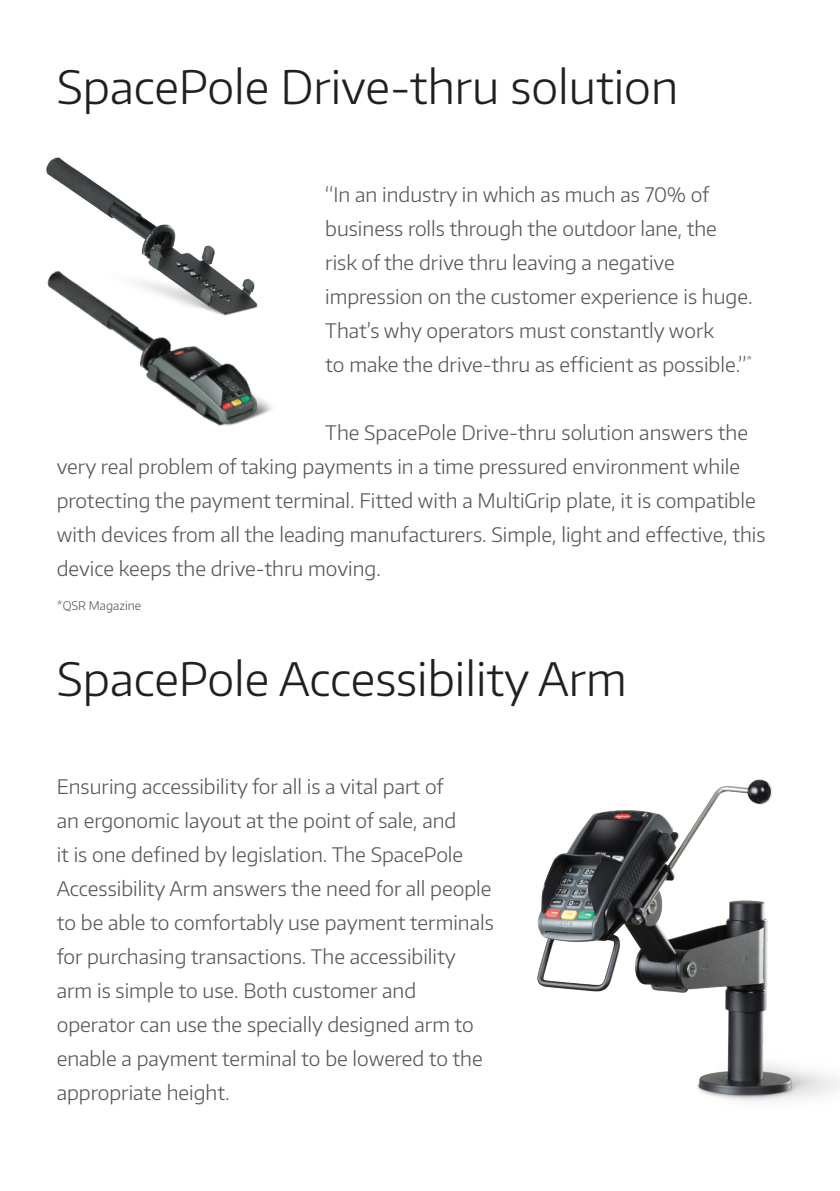
<style>
.page{position:relative;width:840px;height:1191px;background:#fff}
.page>*{position:absolute;margin:0;border:0;box-sizing:border-box;transform-origin:0 0}
.t1{font:300 46px "Encode Sans";color:#231f20}
.t2{font:300 20px/34px "Encode Sans";color:#57585a}
.t3{font:300 12px "Encode Sans";color:#57585a}
</style>
<div class="page">
<img style="left:46px;top:157px;width:126px;height:71px">
<img style="left:47px;top:228px;width:225px;height:198px">
<img style="left:537px;top:779px;width:302px;height:322px">
<p class="t1" style="left:57px;top:57px;width:622px">SpacePole Drive-thru solution</p>
<p class="t2" style="left:325px;top:177px;width:393px">“In an industry in which as much as 70% of business rolls through the outdoor lane, the risk of the drive thru leaving a negative</p>
<p class="t2" style="left:325px;top:279px;width:428px">impression on the customer experience is huge.<br>That’s why operators must constantly work<br>to make the drive-thru as efficient as possible.”<sup>*</sup></p>
<p class="t2" style="left:57px;top:415px;width:710px;text-indent:268px">The SpacePole Drive-thru solution answers the very real problem of taking payments in a time pressured environment while protecting the payment terminal. Fitted with a MultiGrip plate, it is compatible with devices from all the leading manufacturers. Simple, light and effective, this device keeps the drive-thru moving.</p>
<p class="t3" style="left:57px;top:598px;width:86px">*QSR Magazine</p>
<p class="t1" style="left:57px;top:648px;width:571px">SpacePole Accessibility Arm</p>
<p class="t2" style="left:57px;top:768px;width:438px">Ensuring accessibility for all is a vital part of<br>an ergonomic layout at the point of sale, and<br>it is one defined by legislation. The SpacePole Accessibility Arm answers the need for all people to be able to comfortably use payment terminals for purchasing transactions. The accessibility arm is simple to use. Both customer and operator can use the specially designed arm to enable a payment terminal to be lowered to the appropriate height.</p>
</div>
